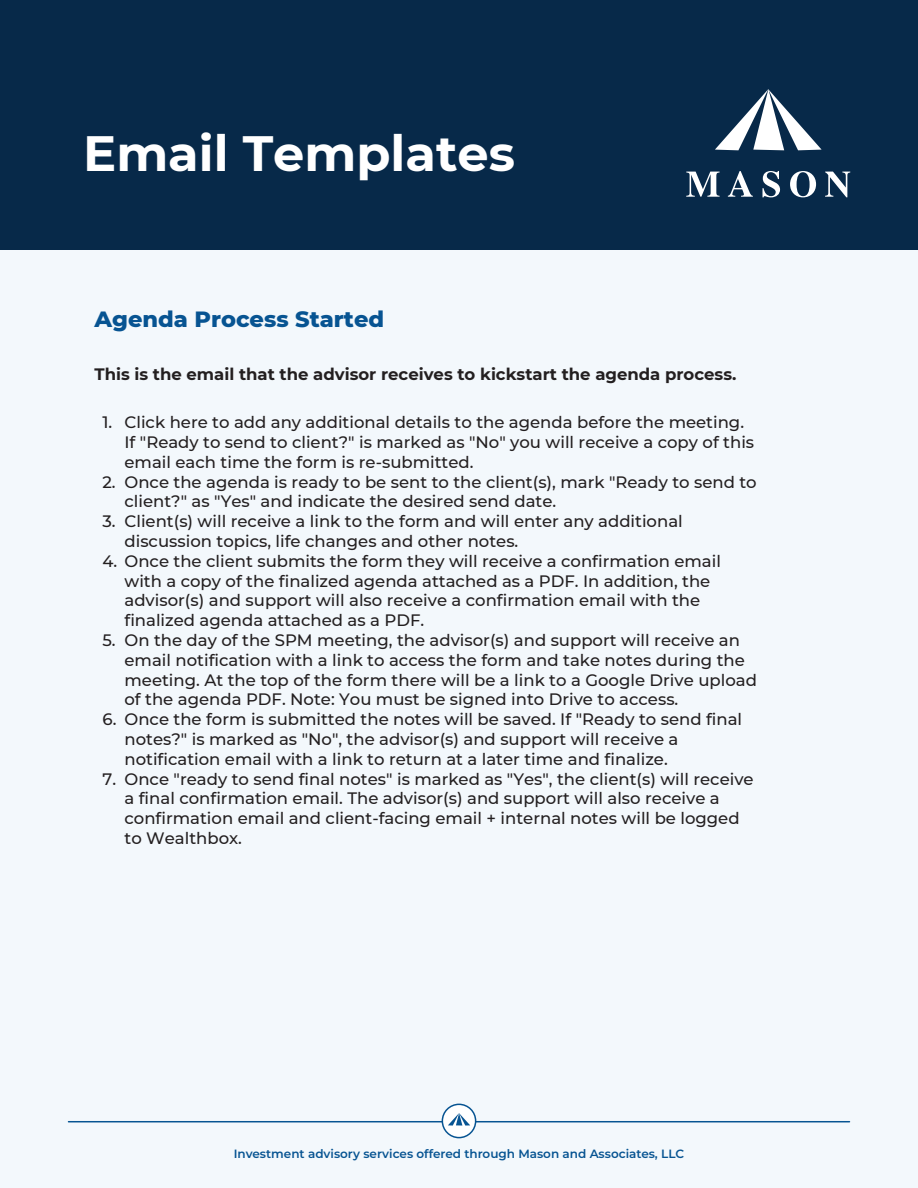
<style>
.page{position:relative;width:918px;height:1188px;background:#f3f8fc}
.page>*{position:absolute;margin:0;border:0;box-sizing:border-box;transform-origin:0 0}
.t1{font:700 49.5px "Montserrat";color:#fff}
.t2{font:800 22.5px "Montserrat";color:#075492}
.t3{font:500 16.5px/19.8px "Montserrat";color:#231f20}
.t4{font:700 16.5px "Montserrat";color:#231f20}
.t5{font:600 12px "Montserrat";color:#075492}
</style>
<div class="page">
<div style="left:0;top:0;width:918px;height:250px;background:#072949"></div>
<hr style="left:68px;top:1121px;width:782px;height:1px;background:#075492">
<div style="left:442px;top:1104px;width:34px;height:34px;background:#fff;border-radius:50%"></div>
<div style="left:442px;top:1104px;width:34px;height:34px;border:2px solid #075492;border-radius:50%"></div>
<svg style="left:448px;top:1113px;width:22px;height:13px"></svg>
<svg style="left:715px;top:89px;width:107px;height:61px"></svg>
<svg style="left:686px;top:172px;width:34px;height:25px"></svg>
<svg style="left:728px;top:171px;width:25px;height:26px"></svg>
<svg style="left:762px;top:171px;width:18px;height:26px"></svg>
<svg style="left:790px;top:171px;width:26px;height:26px"></svg>
<svg style="left:825px;top:172px;width:25px;height:25px"></svg>
<p class="t1" style="left:83px;top:118px;width:433px">Email Templates</p>
<p class="t2" style="left:94px;top:303px;width:291px">Agenda Process Started</p>
<p class="t4" style="left:94px;top:362px;width:643px">This is the email that the advisor receives to kickstart the agenda process.</p>
<p class="t3" style="left:125px;top:412px;width:631px;text-indent:-22px">1. Click here to add any additional details to the agenda before the meeting.<br>If "Ready to send to client?" is marked as "No" you will receive a copy of this email each time the form is re-submitted.</p>
<p class="t3" style="left:125px;top:471px;width:634px;text-indent:-22px">2. Once the agenda is ready to be sent to the client(s), mark "Ready to send to client?" as "Yes" and indicate the desired send date.</p>
<p class="t3" style="left:125px;top:511px;width:560px;text-indent:-22px">3. Client(s) will receive a link to the form and will enter any additional discussion topics, life changes and other notes.</p>
<p class="t3" style="left:125px;top:550px;width:598px;text-indent:-22px">4. Once the client submits the form they will receive a confirmation email with a copy of the finalized agenda attached as a PDF. In addition, the advisor(s) and support will also receive a confirmation email with the finalized agenda attached as a PDF.</p>
<p class="t3" style="left:125px;top:630px;width:634px;text-indent:-22px">5. On the day of the SPM meeting, the advisor(s) and support will receive an email notification with a link to access the form and take notes during the meeting. At the top of the form there will be a link to a Google Drive upload of the agenda PDF. Note: You must be signed into Drive to access.</p>
<p class="t3" style="left:125px;top:709px;width:619px;text-indent:-22px">6. Once the form is submitted the notes will be saved. If "Ready to send final notes?" is marked as "No", the advisor(s) and support will receive a notification email with a link to return at a later time and finalize.</p>
<p class="t3" style="left:125px;top:768px;width:631px;text-indent:-22px">7. Once "ready to send final notes" is marked as "Yes", the client(s) will receive a final confirmation email. The advisor(s) and support will also receive a confirmation email and client-facing email + internal notes will be logged to Wealthbox.</p>
<p class="t5" style="left:234px;top:1145px;width:452px">Investment advisory services offered through Mason and Associates, LLC</p>
</div>
